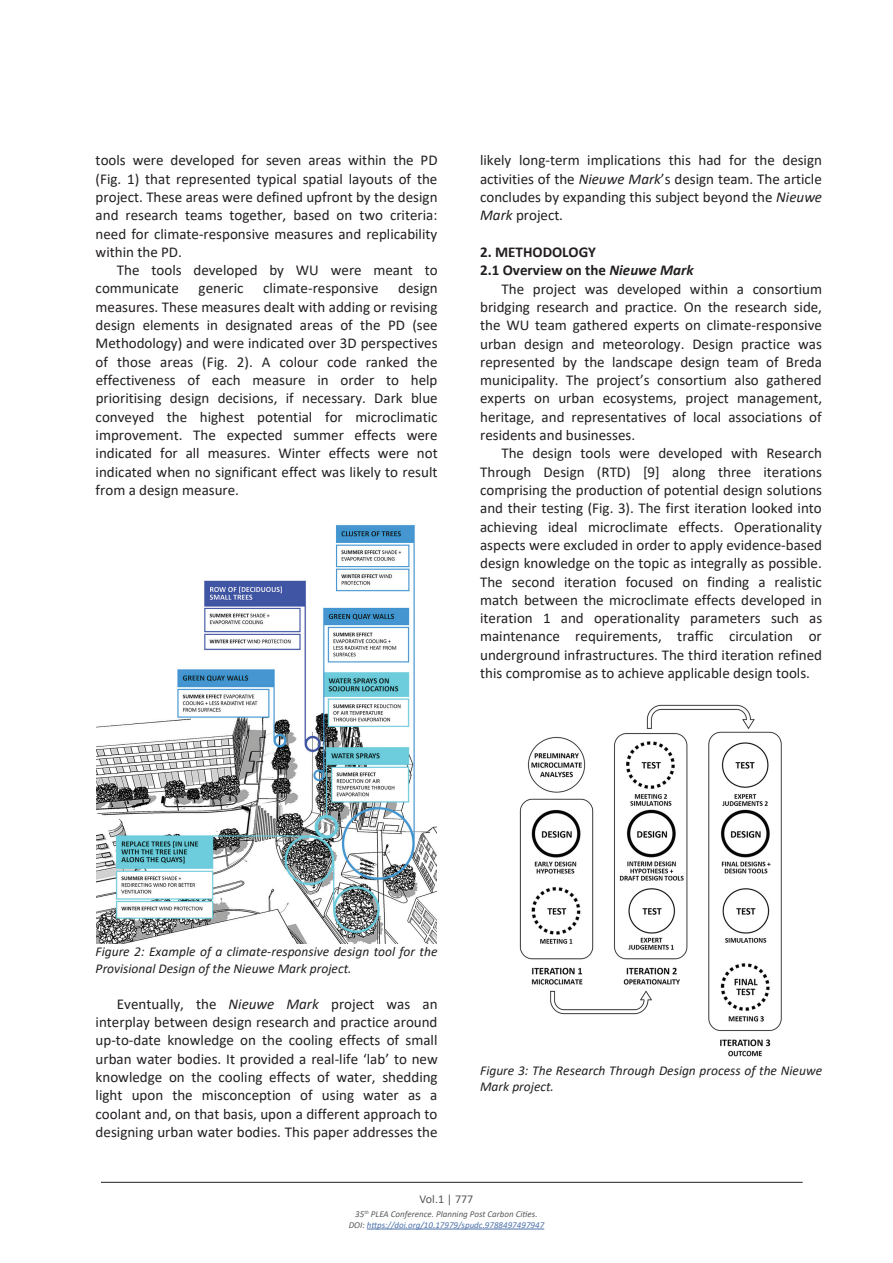
<style>
.page{position:relative;width:893px;height:1263px;background:#fff}
.page>*{position:absolute;margin:0;border:0;box-sizing:border-box;transform-origin:0 0}
.t1{font:15px/18.3px "Calibri";color:#231f20;text-align:justify}
.t2{font:700 15px "Calibri";color:#231f20}
.t3{font:italic 13.5px/16.5px "Calibri";color:#231f20}
.t4{font:12px "Calibri";color:#57585a}
.t5{font:italic 9px/10.8px "Calibri";color:#57585a;text-align:center}
.s1{font-style:italic}
.s2{color:#4d72ac}
</style>
<div class="page">
<hr style="left:101px;top:1182px;width:702px;height:1px;background:#231f20">
<hr style="left:367px;top:1229px;width:177px;height:1px;background:#4d72ac">
<img style="left:97px;top:524px;width:340px;height:419px">
<img style="left:519px;top:704px;width:263px;height:353px">
<p class="t1" style="left:96px;top:151px;width:343px">tools were developed for seven areas within the PD (Fig. 1) that represented typical spatial layouts of the project. These areas were defined upfront by the design and research teams together, based on two criteria: need for climate-responsive measures and replicability within the PD.</p>
<p class="t1" style="left:96px;top:261px;width:344px;text-indent:21px">The tools developed by WU were meant to communicate</p>
<p class="t1" style="left:199px;top:279px;width:47px">generic</p>
<p class="t1" style="left:263px;top:279px;width:117px">climate-responsive</p>
<p class="t1" style="left:96px;top:279px;width:344px;text-indent:303px">design measures. These measures dealt with adding or revising design elements in designated areas of the PD (see Methodology) and were indicated over 3D perspectives of those areas (Fig. 2). A colour code ranked the effectiveness of each measure in order to help prioritising design decisions, if necessary. Dark blue conveyed the highest potential for microclimatic improvement. The expected summer effects were indicated for all measures. Winter effects were not indicated when no significant effect was likely to result from a design measure.</p>
<p class="t1" style="left:480px;top:151px;width:344px">likely long-term implications this had for the design activities of the <span class="s1">Nieuwe Mark</span>’s design team. The article concludes by expanding this subject beyond the <span class="s1">Nieuwe Mark</span> project.</p>
<p class="t2" style="left:480px;top:241px;width:117px">2. METHODOLOGY</p>
<p class="t2" style="left:480px;top:260px;width:215px">2.1 Overview on the <span class="s1">Nieuwe Mark</span></p>
<p class="t1" style="left:501px;top:279px;width:322px">The project was developed within a consortium</p>
<p class="t1" style="left:480px;top:297px;width:343px">bridging research and practice. On the research side,</p>
<p class="t1" style="left:480px;top:316px;width:343px">the WU team gathered experts on climate-responsive</p>
<p class="t1" style="left:480px;top:334px;width:343px">urban design and meteorology. Design practice was</p>
<p class="t1" style="left:480px;top:352px;width:343px">represented by the landscape design team of Breda</p>
<p class="t1" style="left:480px;top:371px;width:343px">municipality. The project’s consortium also gathered</p>
<p class="t1" style="left:480px;top:389px;width:344px">experts on urban ecosystems, project management,</p>
<p class="t1" style="left:480px;top:407px;width:343px">heritage, and representatives of local associations of</p>
<p class="t1" style="left:480px;top:425px;width:156px">residents and businesses.</p>
<p class="t1" style="left:501px;top:444px;width:322px">The design tools were developed with Research</p>
<p class="t1" style="left:480px;top:462px;width:343px">Through Design (RTD) [9] along three iterations</p>
<p class="t1" style="left:480px;top:480px;width:343px">comprising the production of potential design solutions</p>
<p class="t1" style="left:480px;top:499px;width:343px">and their testing (Fig. 3). The first iteration looked into</p>
<p class="t1" style="left:480px;top:517px;width:343px">achieving ideal microclimate effects. Operationality</p>
<p class="t1" style="left:480px;top:535px;width:343px">aspects were excluded in order to apply evidence-based</p>
<p class="t1" style="left:480px;top:554px;width:343px">design knowledge on the topic as integrally as possible.</p>
<p class="t1" style="left:480px;top:572px;width:343px">The second iteration focused on finding a realistic</p>
<p class="t1" style="left:480px;top:590px;width:344px">match between the microclimate effects developed in</p>
<p class="t1" style="left:480px;top:609px;width:344px">iteration 1 and operationality parameters such as</p>
<p class="t1" style="left:480px;top:627px;width:343px">maintenance requirements, traffic circulation or</p>
<p class="t1" style="left:480px;top:645px;width:343px">underground infrastructures. The third iteration refined</p>
<p class="t1" style="left:480px;top:664px;width:331px">this compromise as to achieve applicable design tools.</p>
<p class="t3" style="left:96px;top:943px;width:343px">Figure 2: Example of a climate-responsive design tool for the<br>Provisional Design of the Nieuwe Mark project.</p>
<p class="t1" style="left:96px;top:994px;width:344px;text-indent:21px">Eventually, the <span class="s1">Nieuwe Mark</span> project was an interplay between design research and practice around up-to-date knowledge on the cooling effects of small urban water bodies. It provided a real-life ‘lab’ to new knowledge on the cooling effects of water, shedding light upon the misconception of using water as a coolant and, on that basis, upon a different approach to designing urban water bodies. This paper addresses the</p>
<p class="t3" style="left:480px;top:1061px;width:343px">Figure 3: The Research Through Design process of the Nieuwe<br>Mark project.</p>
<p class="t4" style="left:420px;top:1191px;width:55px">Vol.1 | 777</p>
<p class="t5" style="left:349px;top:1208px;width:197px">35<sup>th</sup> PLEA Conference. Planning Post Carbon Cities.<br>DOI: <span class="s2">https://doi.org/10.17979/spudc.9788497497947</span></p>
</div>
